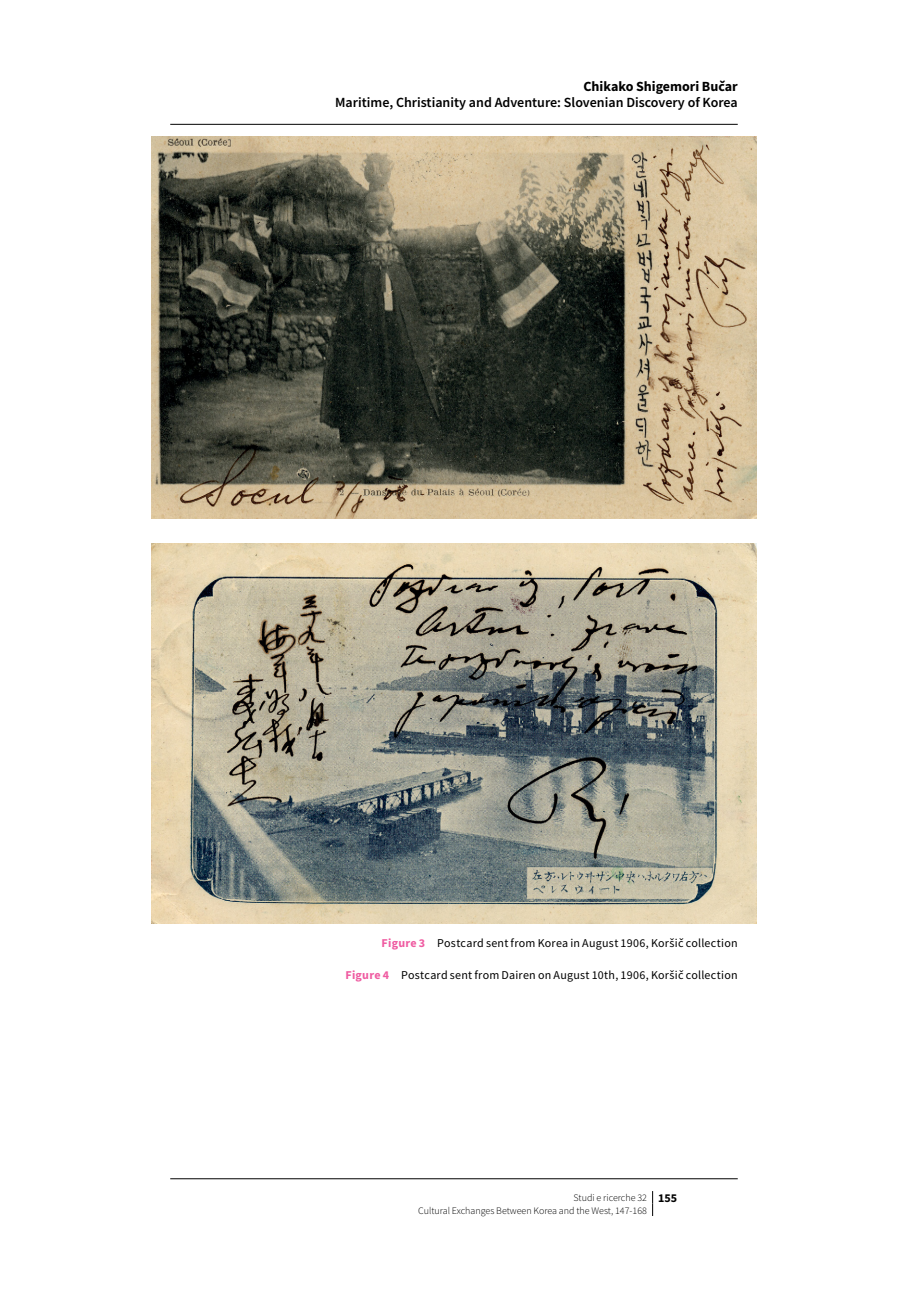
<style>
.page{position:relative;width:908px;height:1304px;background:#fff}
.page>*{position:absolute;margin:0;border:0;box-sizing:border-box;transform-origin:0 0}
.t1{font:600 14px "Source Sans Pro";color:#000}
.t2{font:700 14px "Source Sans Pro";color:#000}
.t3{font:12px "Source Sans Pro";letter-spacing:.02em;color:#000}
.t4{font:300 10px/12.4px "Source Sans Pro";color:#000}
.s1{font-weight:700;color:#ef5ba1}
.s2{font-weight:700;font-size:12px}
</style>
<div class="page">
<svg style="left:652px;top:1191px;width:1px;height:25px"></svg>
<img style="left:151px;top:136px;width:605px;height:382px">
<img style="left:151px;top:543px;width:605px;height:380px">
<hr style="left:170px;top:124px;width:567px;height:1px;background:#000">
<hr style="left:170px;top:1178px;width:567px;height:1px;background:#000">
<p class="t2" style="left:583px;top:77px;width:156px">Chikako Shigemori Bučar</p>
<p class="t1" style="left:335px;top:94px;width:404px">Maritime, Christianity and Adventure: Slovenian Discovery of Korea</p>
<p class="t3" style="left:381px;top:935px;width:357px"><span class="s1">Figure 3</span> Postcard sent from Korea in August 1906, Koršič collection</p>
<p class="t3" style="left:345px;top:967px;width:393px"><span class="s1">Figure 4</span> Postcard sent from Dairen on August 10th, 1906, Koršič collection</p>
<p class="t4" style="left:418px;top:1191px;width:260px;text-indent:155px">Studi e ricerche 32 <span class="s2">155<br></span>Cultural Exchanges Between Korea and the West, 147-168</p>
</div>
